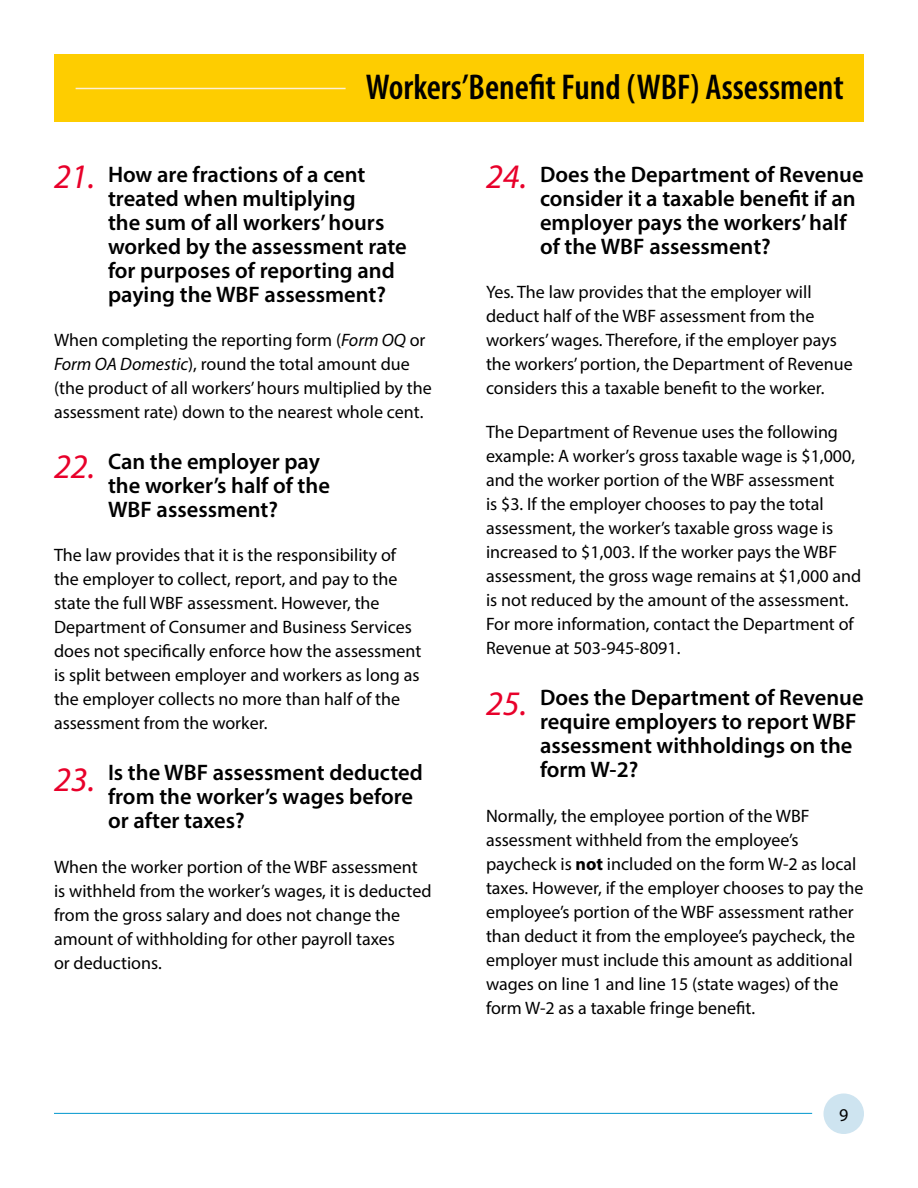
<style>
.page{position:relative;width:918px;height:1188px;background:#fff}
.page>*{position:absolute;margin:0;border:0;box-sizing:border-box;transform-origin:0 0}
.t1{font:600 condensed 36px "Myriad Pro";color:#000}
.number{font:italic 34.5px "Myriad Pro";color:#e8002a}
.subhead_2{font:600 22.5px/24px "Myriad Pro";color:#000}
.body_text{font:18px/24px "Myriad Pro";color:#000}
.s1{font-style:italic}
.s2{font-weight:700}
</style>
<div class="page">
<div style="left:54px;top:54px;width:810px;height:68px;background:#fecd00"></div>
<hr style="left:54px;top:1113px;width:758px;height:1px;background:#0097ce">
<div style="left:824px;top:1094px;width:40px;height:40px;background:#cee4f0;border-radius:50%"></div>
<hr style="left:76px;top:88px;width:270px;height:1px;background:#fdf0d6">
<h1 class="t1" style="left:366px;top:64px;width:480px">Workers’Benefit Fund (WBF) Assessment</h1>
<p class="number" style="left:54px;top:155px;width:43px">21.</p>
<p class="subhead_2" style="left:108px;top:162px;width:300px">How are fractions of a cent treated when multiplying<br>the sum of all workers’ hours worked by the assessment rate for purposes of reporting and paying the WBF assessment?</p>
<p class="body_text" style="left:54px;top:328px;width:379px">When completing the reporting form (<span class="s1">Form OQ</span> or <span class="s1">Form OA Domestic</span>), round the total amount due (the product of all workers’ hours multiplied by the assessment rate) down to the nearest whole cent.</p>
<p class="subhead_2" style="left:108px;top:449px;width:224px">Can the employer pay the worker’s half of the<br>WBF assessment?</p>
<p class="body_text" style="left:54px;top:543px;width:369px">The law provides that it is the responsibility of the employer to collect, report, and pay to the state the full WBF assessment. However, the Department of Consumer and Business Services does not specifically enforce how the assessment is split between employer and workers as long as the employer collects no more than half of the assessment from the worker.</p>
<p class="subhead_2" style="left:108px;top:760px;width:316px">Is the WBF assessment deducted from the worker’s wages before or after taxes?</p>
<p class="body_text" style="left:54px;top:854px;width:379px">When the worker portion of the WBF assessment is withheld from the worker’s wages, it is deducted from the gross salary and does not change the amount of withholding for other payroll taxes<br>or deductions.</p>
<p class="number" style="left:54px;top:445px;width:43px">22.</p>
<p class="number" style="left:54px;top:758px;width:43px">23.</p>
<p class="number" style="left:486px;top:155px;width:43px">24.</p>
<p class="subhead_2" style="left:540px;top:162px;width:325px">Does the Department of Revenue consider it a taxable benefit if an employer pays the workers’ half of the WBF assessment?</p>
<p class="body_text" style="left:486px;top:280px;width:368px">Yes. The law provides that the employer will deduct half of the WBF assessment from the workers’ wages. Therefore, if the employer pays the workers’ portion, the Department of Revenue considers this a taxable benefit to the worker.</p>
<p class="body_text" style="left:486px;top:420px;width:377px">The Department of Revenue uses the following example: A worker’s gross taxable wage is $1,000, and the worker portion of the WBF assessment<br>is $3. If the employer chooses to pay the total assessment, the worker’s taxable gross wage is increased to $1,003. If the worker pays the WBF assessment, the gross wage remains at $1,000 and is not reduced by the amount of the assessment.<br>For more information, contact the Department of Revenue at 503-945-8091.</p>
<p class="subhead_2" style="left:540px;top:685px;width:325px">Does the Department of Revenue require employers to report WBF assessment withholdings on the form W-2?</p>
<p class="body_text" style="left:486px;top:803px;width:379px">Normally, the employee portion of the WBF assessment withheld from the employee’s paycheck is <span class="s2">not</span> included on the form W-2 as local taxes. However, if the employer chooses to pay the employee’s portion of the WBF assessment rather than deduct it from the employee’s paycheck, the employer must include this amount as additional wages on line 1 and line 15 (state wages) of the form W-2 as a taxable fringe benefit.</p>
<p class="number" style="left:486px;top:682px;width:43px">25.</p>
<p class="body_text" style="left:839px;top:1102px;width:11px">9</p>
</div>
